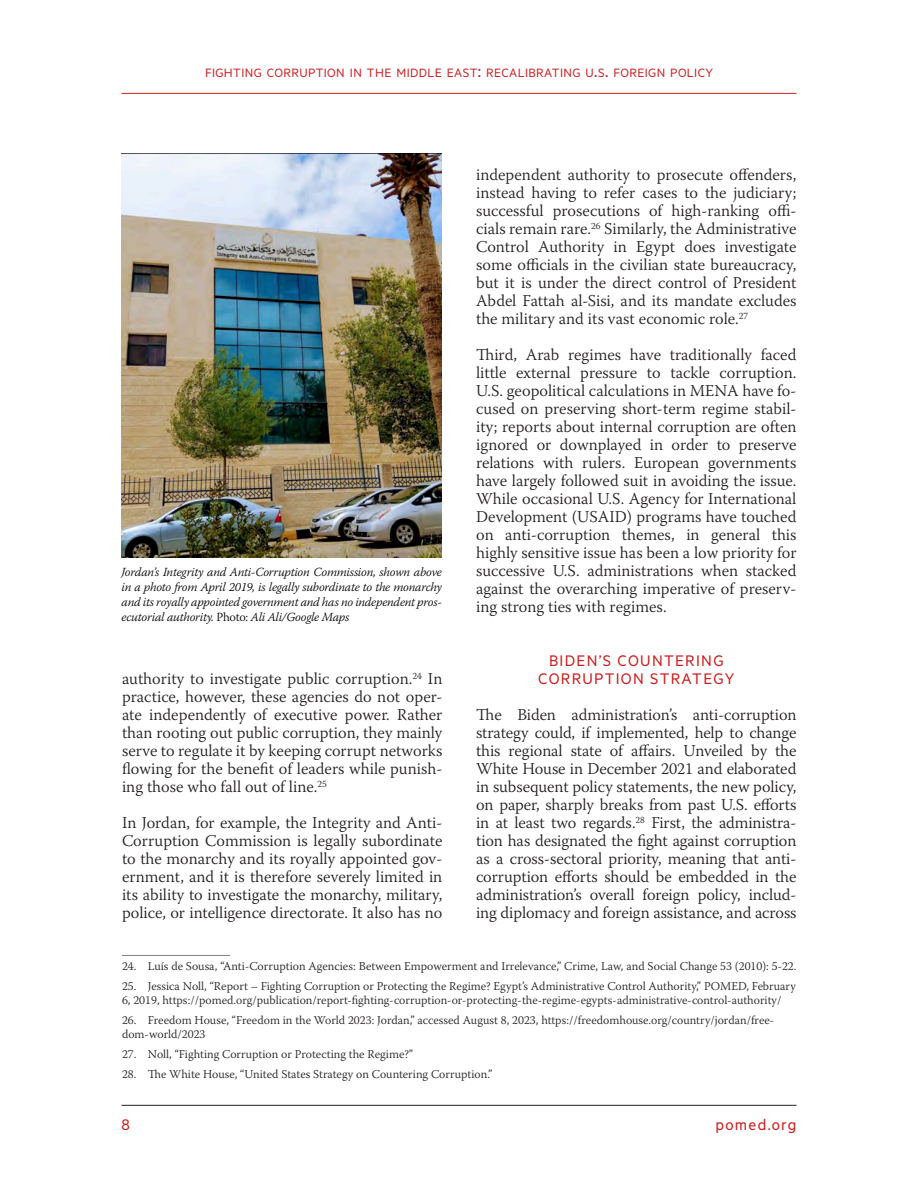
<style>
.page{position:relative;width:918px;height:1188px;background:#fff}
.page>*{position:absolute;margin:0;border:0;box-sizing:border-box;transform-origin:0 0}
.Subhead{font:17.25px/18px "Metric";letter-spacing:.075em;color:#ca1e1c;text-align:center}
.Body_Text{font:300 16.5px/18px "Warnock Pro";color:#231f20;text-align:justify}
.t1{font:13.65px "Metric";letter-spacing:.03em;color:#cb2427}
.Footnote{font:italic 300 12.3px/15px "Warnock Pro";letter-spacing:-.02em;color:#040503;text-align:justify}
.Footnotes{font:300 12px/14.4px "Warnock Pro";color:#231f20}
.s1{font-size:19.5px}
.s2{font-style:normal}
</style>
<div class="page">
<hr style="left:122px;top:1105px;width:674px;height:1px;background:#231f20">
<hr style="left:122px;top:93px;width:674px;height:1px;background:#ca1e1c">
<hr style="left:122px;top:955px;width:108px;height:1px;background:#877d7c">
<img style="left:122px;top:153px;width:320px;height:404px">
<p class="t1" style="left:205px;top:65px;width:509px">FIGHTING CORRUPTION IN THE MIDDLE EAST<span class="s1">:</span> RECALIBRATING U<span class="s1">.</span>S<span class="s1">.</span> FOREIGN POLICY</p>
<p class="Body_Text" style="left:476px;top:165px;width:322px">independent authority to prosecute offenders, instead having to refer cases to the judiciary; successful prosecutions of high-ranking offi&shy;cials remain rare.<sup>26</sup> Similarly, the Administrative Control Authority in Egypt does investigate some officials in the civilian state bureaucracy, but it is under the direct control of President Abdel Fattah al-Sisi, and its mandate excludes the military and its vast economic role.<sup>27</sup></p>
<p class="Body_Text" style="left:476px;top:345px;width:322px">Third, Arab regimes have traditionally faced little external pressure to tackle corruption.<br>U.S. geopolitical calculations in MENA have fo&shy;cused on preserving short-term regime stabil&shy;ity; reports about internal corruption are often ignored or downplayed in order to preserve relations with rulers. European governments have largely followed suit in avoiding the issue.<br>While occasional U.S. Agency for International Development (USAID) programs have touched on anti-corruption themes, in general this highly sensitive issue has been a low priority for successive U.S. administrations when stacked against the overarching imperative of preserv&shy;ing strong ties with regimes.</p>
<p class="Subhead" style="left:538px;top:651px;width:198px">BIDEN’S COUNTERING<br>CORRUPTION STRATEGY</p>
<p class="Body_Text" style="left:476px;top:705px;width:322px">The Biden administration’s anti-corruption strategy could, if implemented, help to change this regional state of affairs. Unveiled by the White House in December 2021 and elaborated in subsequent policy statements, the new policy, on paper, sharply breaks from past U.S. efforts in at least two regards.<sup>28</sup> First, the administra&shy;tion has designated the fight against corruption as a cross-sectoral priority, meaning that anti&shy;corruption efforts should be embedded in the administration’s overall foreign policy, includ&shy;ing diplomacy and foreign assistance, and across</p>
<p class="Footnote" style="left:122px;top:564px;width:322px">Jordan’s Integrity and Anti-Corruption Commission, shown above in a photo from April 2019, is legally subordinate to the monarchy and its royally appointed government and has no independent pros&shy;ecutorial authority. <span class="s2">Photo:</span> Ali Ali/Google Maps</p>
<p class="Body_Text" style="left:122px;top:669px;width:322px">authority to investigate public corruption.<sup>24</sup> In practice, however, these agencies do not oper&shy;ate independently of executive power. Rather than rooting out public corruption, they mainly serve to regulate it by keeping corrupt networks flowing for the benefit of leaders while punish&shy;ing those who fall out of line.<sup>25</sup></p>
<p class="Body_Text" style="left:122px;top:813px;width:322px">In Jordan, for example, the Integrity and Anti-Corruption Commission is legally subordinate to the monarchy and its royally appointed gov&shy;ernment, and it is therefore severely limited in its ability to investigate the monarchy, military, police, or intelligence directorate. It also has no</p>
<p class="Footnotes" style="left:122px;top:958px;width:676px">24. Luís de Sousa, “Anti-Corruption Agencies: Between Empowerment and Irrelevance,” Crime, Law, and Social Change 53 (2010): 5-22.</p>
<p class="Footnotes" style="left:122px;top:978px;width:675px">25. Jessica Noll, “Report – Fighting Corruption or Protecting the Regime? Egypt’s Administrative Control Authority,” POMED, February<br>6, 2019, https://pomed.org/publication/report-fighting-corruption-or-protecting-the-regime-egypts-administrative-control-authority/</p>
<p class="Footnotes" style="left:122px;top:1012px;width:654px">26. Freedom House, “Freedom in the World 2023: Jordan,” accessed August 8, 2023, https://freedomhouse.org/country/jordan/free&shy;dom-world/2023</p>
<p class="Footnotes" style="left:122px;top:1047px;width:293px">27. Noll, “Fighting Corruption or Protecting the Regime?”</p>
<p class="Footnotes" style="left:122px;top:1066px;width:372px">28. The White House, “United States Strategy on Countering Corruption.”</p>
<p class="Subhead" style="left:122px;top:1115px;width:10px">8</p>
<p class="Subhead" style="left:715px;top:1115px;width:83px">pomed.org</p>
</div>
